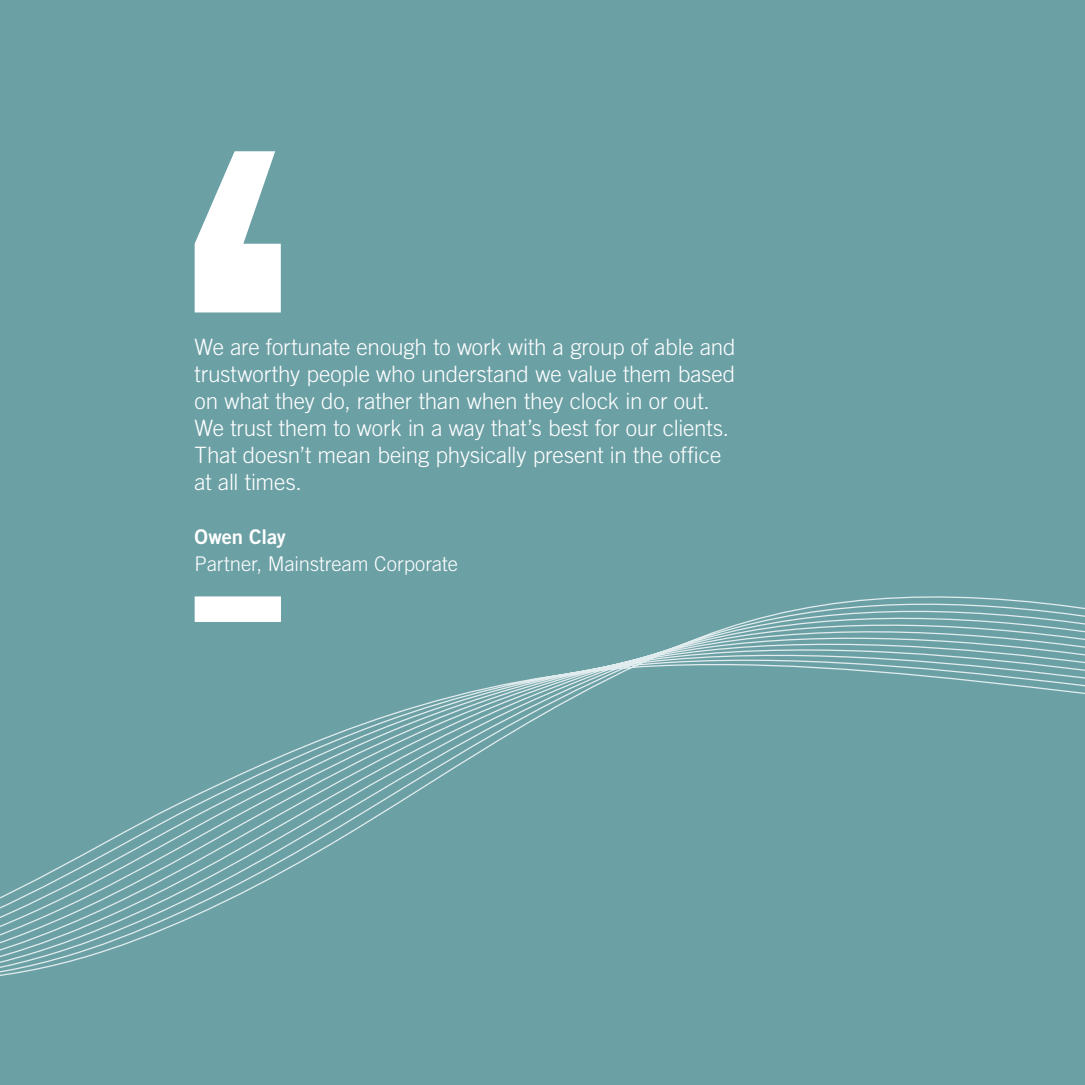
<style>
.page{position:relative;width:1085px;height:1085px;background:#fff}
.page>*{position:absolute;margin:0;border:0;box-sizing:border-box;transform-origin:0 0}
.t1{font:300 22.5px/27px "Trade Gothic";letter-spacing:-.005em;color:#fff}
.t2{font:300 20.25px "Trade Gothic";color:#fff}
.t3{font:20.25px "Trade Gothic Bold Two";letter-spacing:-.005em;color:#fff}
</style>
<div class="page">
<div style="left:0;top:0;width:1084px;height:1084px;background:#6ba0a5"></div>
<svg style="left:0;top:596px;width:1084px;height:380px"></svg>
<div style="left:195px;top:596px;width:86px;height:26px;background:#fff"></div>
<svg style="left:195px;top:151px;width:86px;height:161px"></svg>
<p class="t1" style="left:195px;top:333px;width:542px">We are fortunate enough to work with a group of able and trustworthy people who understand we value them based on what they do, rather than when they clock in or out.<br>We trust them to work in a way that’s best for our clients.<br>That doesn’t mean being physically present in the office at all times.</p>
<p class="t3" style="left:195px;top:524px;width:93px">Owen Clay</p>
<p class="t2" style="left:195px;top:551px;width:265px">Partner, Mainstream Corporate</p>
</div>
